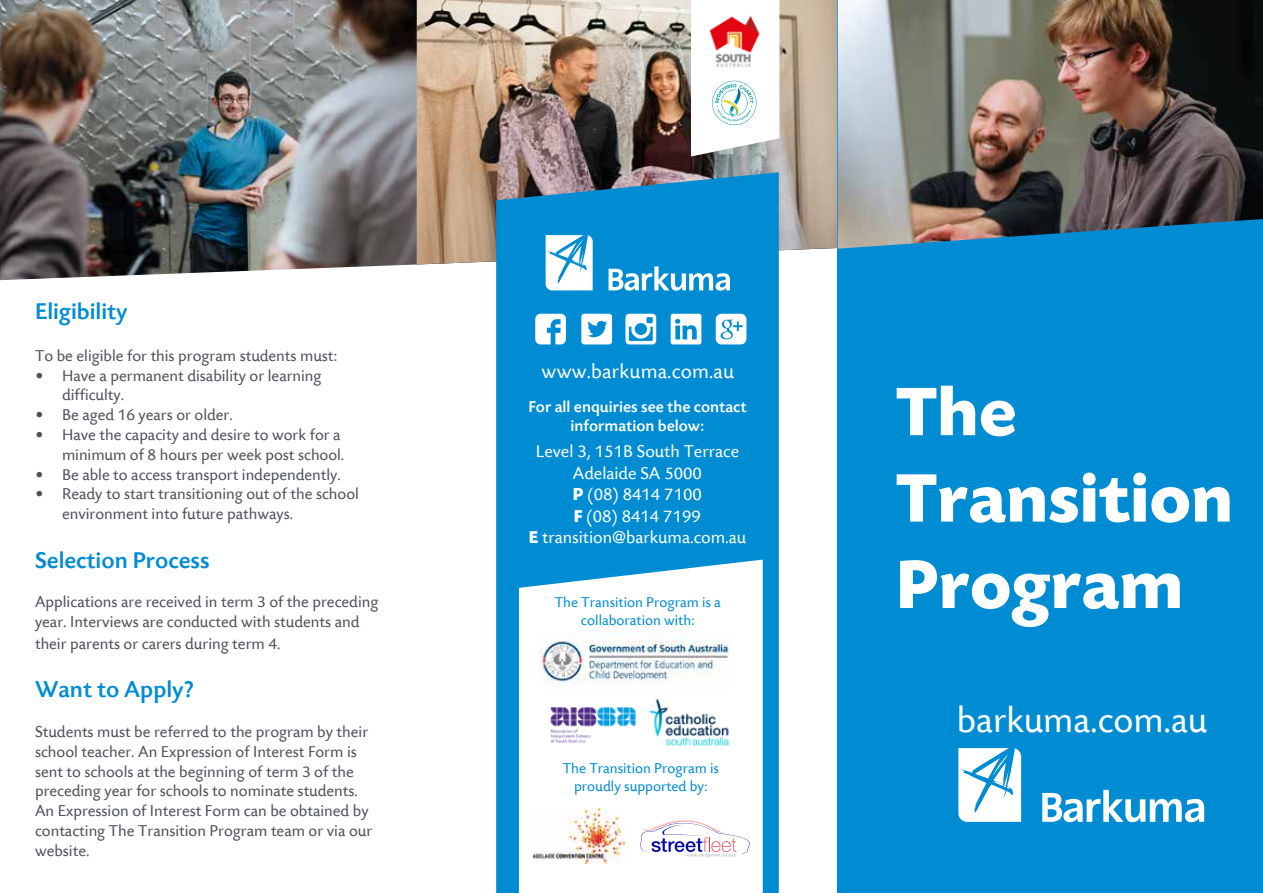
<style>
.page{position:relative;width:1263px;height:893px;background:#fff}
.page>*{position:absolute;margin:0;border:0;box-sizing:border-box;transform-origin:0 0}
.t1{font:700 72px/86.4px "Today SB";color:#fff}
.t2{font:37.5px "Today SB";color:#fff}
.t3{font:500 24px "Today SB";color:#008cd2}
.t4{font:21px "Today SB";letter-spacing:.01em;color:#fff}
.t5{font:18px/21.6px "Today SB";color:#fff;text-align:center}
.t6{font:16.5px/19.8px "Today SB";color:#4d525a}
.t7{font:500 16.5px/19.8px "Today SB";color:#fff;text-align:center}
.t8{font:15px/18px "Today SB";color:#008cd2;text-align:center}
.s1{font-weight:700}
</style>
<div class="page">
<img style="left:417px;top:0;width:421px;height:264px">
<div style="left:838px;top:0;width:425px;height:893px;background:#008cd2"></div>
<img style="left:838px;top:0;width:425px;height:249px">
<div style="left:496px;top:172px;width:283px;height:721px;background:#008cd2"></div>
<svg style="left:519px;top:560px;width:244px;height:333px"></svg>
<svg style="left:534px;top:313px;width:33px;height:33px"></svg>
<svg style="left:624px;top:313px;width:33px;height:33px"></svg>
<svg style="left:580px;top:313px;width:33px;height:33px"></svg>
<svg style="left:669px;top:313px;width:33px;height:33px"></svg>
<svg style="left:715px;top:313px;width:33px;height:33px"></svg>
<img style="left:650px;top:698px;width:81px;height:50px">
<img style="left:540px;top:632px;width:193px;height:57px">
<img style="left:550px;top:706px;width:86px;height:39px">
<svg style="left:608px;top:266px;width:122px;height:25px"></svg>
<svg style="left:546px;top:235px;width:47px;height:55px"></svg>
<svg style="left:640px;top:820px;width:110px;height:37px"></svg>
<img style="left:534px;top:808px;width:91px;height:56px">
<img style="left:0;top:0;width:417px;height:280px">
<svg style="left:691px;top:0;width:88px;height:156px"></svg>
<svg style="left:1042px;top:790px;width:162px;height:32px"></svg>
<svg style="left:958px;top:748px;width:63px;height:74px;background:#cbe7f5"></svg>
<h3 class="t3" style="left:35px;top:299px;width:94px">Eligibility</h3>
<p class="t6" style="left:35px;top:346px;width:304px">To be eligible for this program students must:</p>
<p class="t6" style="left:62px;top:366px;width:261px;text-indent:-27px">• Have a permanent disability or learning difficulty.</p>
<p class="t6" style="left:35px;top:406px;width:199px">• Be aged 16 years or older.</p>
<p class="t6" style="left:35px;top:425px;width:311px;text-align:right">• Have the capacity and desire to work for a minimum of 8 hours per week post school.</p>
<p class="t6" style="left:35px;top:465px;width:307px">• Be able to access transport independently.</p>
<p class="t6" style="left:62px;top:485px;width:298px;text-indent:-27px">• Ready to start transitioning out of the school environment into future pathways.</p>
<h3 class="t3" style="left:35px;top:547px;width:176px">Selection Process</h3>
<p class="t6" style="left:35px;top:593px;width:345px">Applications are received in term 3 of the preceding year. Interviews are conducted with students and</p>
<p class="t6" style="left:35px;top:634px;width:247px">their parents or carers during term 4.</p>
<h3 class="t3" style="left:35px;top:677px;width:160px">Want to Apply?</h3>
<p class="t6" style="left:35px;top:722px;width:339px">Students must be referred to the program by their school teacher. An Expression of Interest Form is sent to schools at the beginning of term 3 of the preceding year for schools to nominate students.<br>An Expression of Interest Form can be obtained by contacting The Transition Program team or via our website.</p>
<p class="t4" style="left:542px;top:360px;width:194px">www.barkuma.com.au</p>
<p class="t7" style="left:528px;top:397px;width:220px">For all enquiries see the contact information below:</p>
<p class="t5" style="left:529px;top:441px;width:219px">Level 3, 151B South Terrace<br>Adelaide SA 5000<br><span class="s1">P</span> (08) 8414 7100<br><span class="s1">F</span> (08) 8414 7199<br><span class="s1">E</span> transition@barkuma.com.au</p>
<p class="t8" style="left:555px;top:593px;width:168px">The Transition Program is a collaboration with:</p>
<p class="t8" style="left:563px;top:760px;width:158px">The Transition Program is proudly supported by:</p>
<h1 class="t1" style="left:896px;top:370px;width:339px">The<br>Transition<br>Program</h1>
<h2 class="t2" style="left:957px;top:699px;width:252px">barkuma.com.au</h2>
</div>
